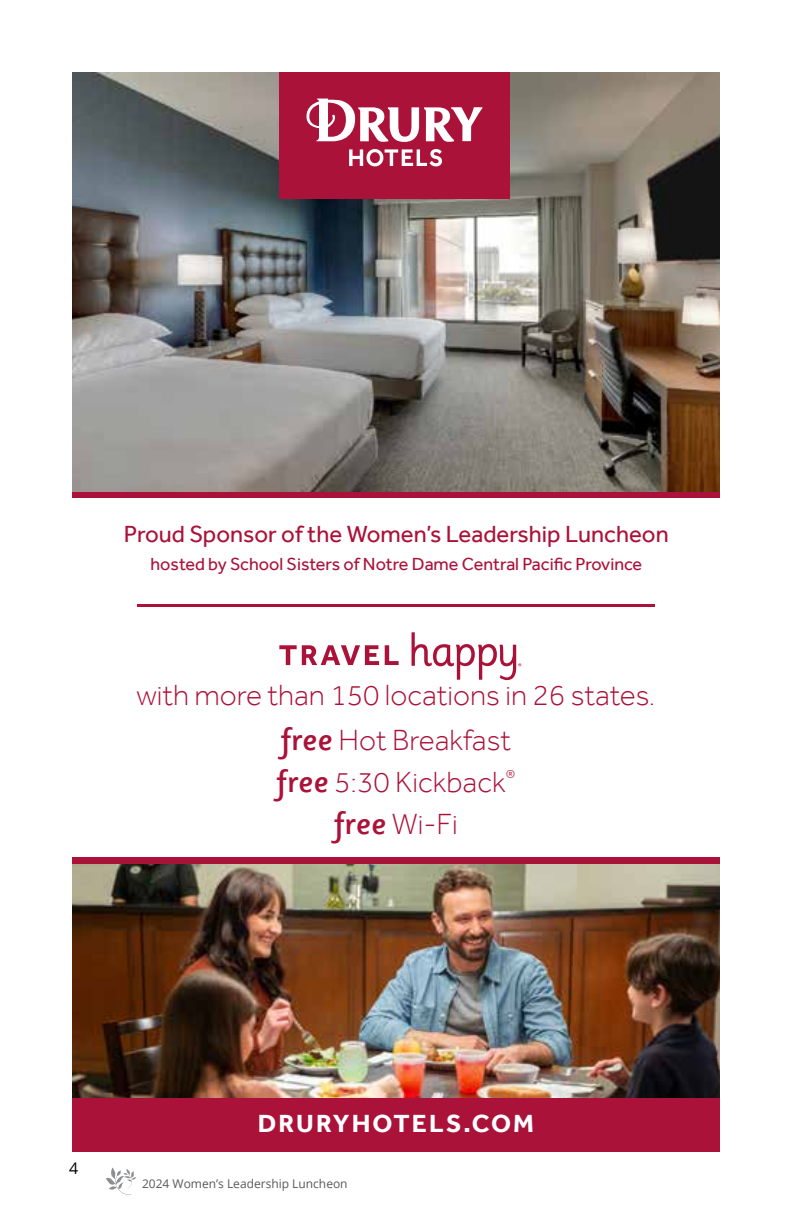
<style>
.page{position:relative;width:792px;height:1224px;background:#fff}
.page>*{position:absolute;margin:0;border:0;box-sizing:border-box;transform-origin:0 0}
.t1{font:300 30px/42px "Effra";color:#ab1239;text-align:center}
.t2{font:700 25.4px "Effra";letter-spacing:.08em;color:#fff}
.t3{font:24px "Effra";color:#ab1239}
.t4{font:18px "Effra";color:#ab1239}
.t5{font:16px "Open Sans";color:#000}
.t6{font:12px "Open Sans";color:#58595b}
.s1{font-family:"Sassoon Infant Com";font-weight:500;font-size:32px}
</style>
<div class="page">
<svg style="left:106px;top:1168px;width:30px;height:27px"></svg>
<img style="left:72px;top:72px;width:648px;height:420px">
<div style="left:72px;top:857px;width:648px;height:8px;background:#ab1239"></div>
<div style="left:72px;top:865px;width:648px;height:287px;background:#ab1239"></div>
<svg style="left:279px;top:645px;width:100px;height:20px"></svg>
<svg style="left:385px;top:645px;width:14px;height:20px"></svg>
<svg style="left:412px;top:632px;width:109px;height:48px"></svg>
<div style="left:279px;top:72px;width:231px;height:127px;background:#ab1239"></div>
<svg style="left:306px;top:99px;width:176px;height:43px"></svg>
<svg style="left:349px;top:149px;width:93px;height:17px"></svg>
<img style="left:72px;top:865px;width:648px;height:233px">
<div style="left:72px;top:492px;width:648px;height:6px;background:#ab1239"></div>
<hr style="left:137px;top:604px;width:518px;height:2px;background:#ab1239">
<p class="t3" style="left:124px;top:519px;width:546px">Proud Sponsor of the Women’s Leadership Luncheon</p>
<p class="t4" style="left:151px;top:554px;width:493px">hosted by School Sisters of Notre Dame Central Pacific Province</p>
<p class="t1" style="left:136px;top:674px;width:521px">with more than 150 locations in 26 states.</p>
<p class="t1" style="left:277px;top:719px;width:240px"><span class="s1">free</span> Hot Breakfast <span class="s1">free</span> 5:30 Kickback<sup>® </sup><span class="s1">free</span> Wi-Fi</p>
<p class="t5" style="left:69px;top:1157px;width:11px">4</p>
<p class="t2" style="left:258px;top:1109px;width:278px">DRURYHOTELS.COM</p>
<p class="t6" style="left:142px;top:1175px;width:207px">2024 Women’s Leadership Luncheon</p>
</div>
